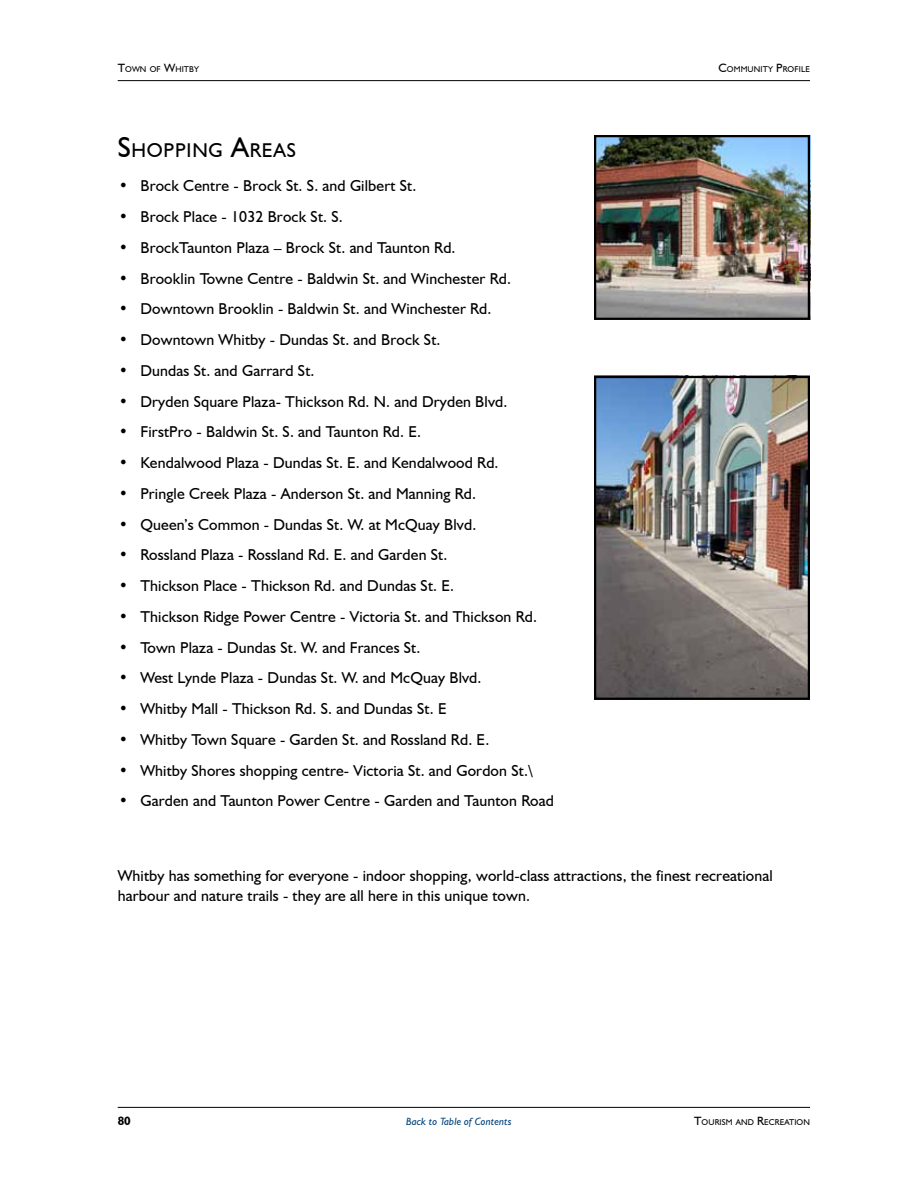
<style>
.page{position:relative;width:918px;height:1188px;background:#fff}
.page>*{position:absolute;margin:0;border:0;box-sizing:border-box;transform-origin:0 0}
.t1{font:19.95px "Humanist 521 BT";letter-spacing:.035em;color:#000}
.t2{font:15.75px/20.2px "Humanist 521 BT";letter-spacing:.01em;color:#000}
.t3{font:700 12px "Humanist 521 BT";color:#000}
.t4{font:italic 10.5px "Humanist 521 BT";letter-spacing:.01em;color:#00447c}
.t5{font:8.4px "Humanist 521 BT";letter-spacing:.015em;color:#000}
.s1{font-size:12px}
.s2{font-size:28.5px}
</style>
<div class="page">
<hr style="left:118px;top:80px;width:692px;height:1px;background:#000">
<hr style="left:118px;top:1107px;width:692px;height:1px;background:#000">
<img style="left:597px;top:379px;width:210px;height:318px">
<div style="left:594px;top:376px;width:216px;height:324px;border:2px solid #000"></div>
<img style="left:597px;top:138px;width:210px;height:179px">
<div style="left:594px;top:135px;width:216px;height:185px;border:2px solid #000"></div>
<p class="t5" style="left:118px;top:64px;width:83px"><span class="s1">T</span>OWN OF <span class="s1">W</span>HITBY</p>
<p class="t1" style="left:118px;top:138px;width:178px"><span class="s2">S</span>HOPPING <span class="s2">A</span>REAS</p>
<p class="t2" style="left:119px;top:176px;width:299px">• Brock Centre - Brock St. S. and Gilbert St.</p>
<p class="t2" style="left:119px;top:206px;width:226px">• Brock Place - 1032 Brock St. S.</p>
<p class="t2" style="left:119px;top:237px;width:338px">• BrockTaunton Plaza – Brock St. and Taunton Rd.</p>
<p class="t2" style="left:119px;top:268px;width:394px">• Brooklin Towne Centre - Baldwin St. and Winchester Rd.</p>
<p class="t2" style="left:119px;top:299px;width:374px">• Downtown Brooklin - Baldwin St. and Winchester Rd.</p>
<p class="t2" style="left:119px;top:329px;width:323px">• Downtown Whitby - Dundas St. and Brock St.</p>
<p class="t2" style="left:119px;top:360px;width:197px">• Dundas St. and Garrard St.</p>
<p class="t2" style="left:119px;top:391px;width:390px">• Dryden Square Plaza- Thickson Rd. N. and Dryden Blvd.</p>
<p class="t2" style="left:119px;top:422px;width:304px">• FirstPro - Baldwin St. S. and Taunton Rd. E.</p>
<p class="t2" style="left:119px;top:452px;width:381px">• Kendalwood Plaza - Dundas St. E. and Kendalwood Rd.</p>
<p class="t2" style="left:119px;top:483px;width:359px">• Pringle Creek Plaza - Anderson St. and Manning Rd.</p>
<p class="t2" style="left:119px;top:514px;width:359px">• Queen’s Common - Dundas St. W. at McQuay Blvd.</p>
<p class="t2" style="left:119px;top:545px;width:330px">• Rossland Plaza - Rossland Rd. E. and Garden St.</p>
<p class="t2" style="left:119px;top:575px;width:337px">• Thickson Place - Thickson Rd. and Dundas St. E.</p>
<p class="t2" style="left:119px;top:606px;width:420px">• Thickson Ridge Power Centre - Victoria St. and Thickson Rd.</p>
<p class="t2" style="left:119px;top:637px;width:303px">• Town Plaza - Dundas St. W. and Frances St.</p>
<p class="t2" style="left:119px;top:668px;width:364px">• West Lynde Plaza - Dundas St. W. and McQuay Blvd.</p>
<p class="t2" style="left:119px;top:698px;width:329px">• Whitby Mall - Thickson Rd. S. and Dundas St. E</p>
<p class="t2" style="left:119px;top:729px;width:372px">• Whitby Town Square - Garden St. and Rossland Rd. E.</p>
<p class="t2" style="left:119px;top:760px;width:415px">• Whitby Shores shopping centre- Victoria St. and Gordon St.\</p>
<p class="t2" style="left:119px;top:791px;width:437px">• Garden and Taunton Power Centre - Garden and Taunton Road</p>
<p class="t5" style="left:719px;top:64px;width:93px"><span class="s1">C</span>OMMUNITY <span class="s1">P</span>ROFILE</p>
<p class="t2" style="left:118px;top:865px;width:657px">Whitby has something for everyone - indoor shopping, world-class attractions, the finest recreational harbour and nature trails - they are all here in this unique town.</p>
<p class="t3" style="left:118px;top:1114px;width:15px">80</p>
<p class="t4" style="left:406px;top:1115px;width:107px">Back to Table of Contents</p>
<p class="t5" style="left:694px;top:1117px;width:117px"><span class="s1">T</span>OURISM AND <span class="s1">R</span>ECREATION</p>
</div>
